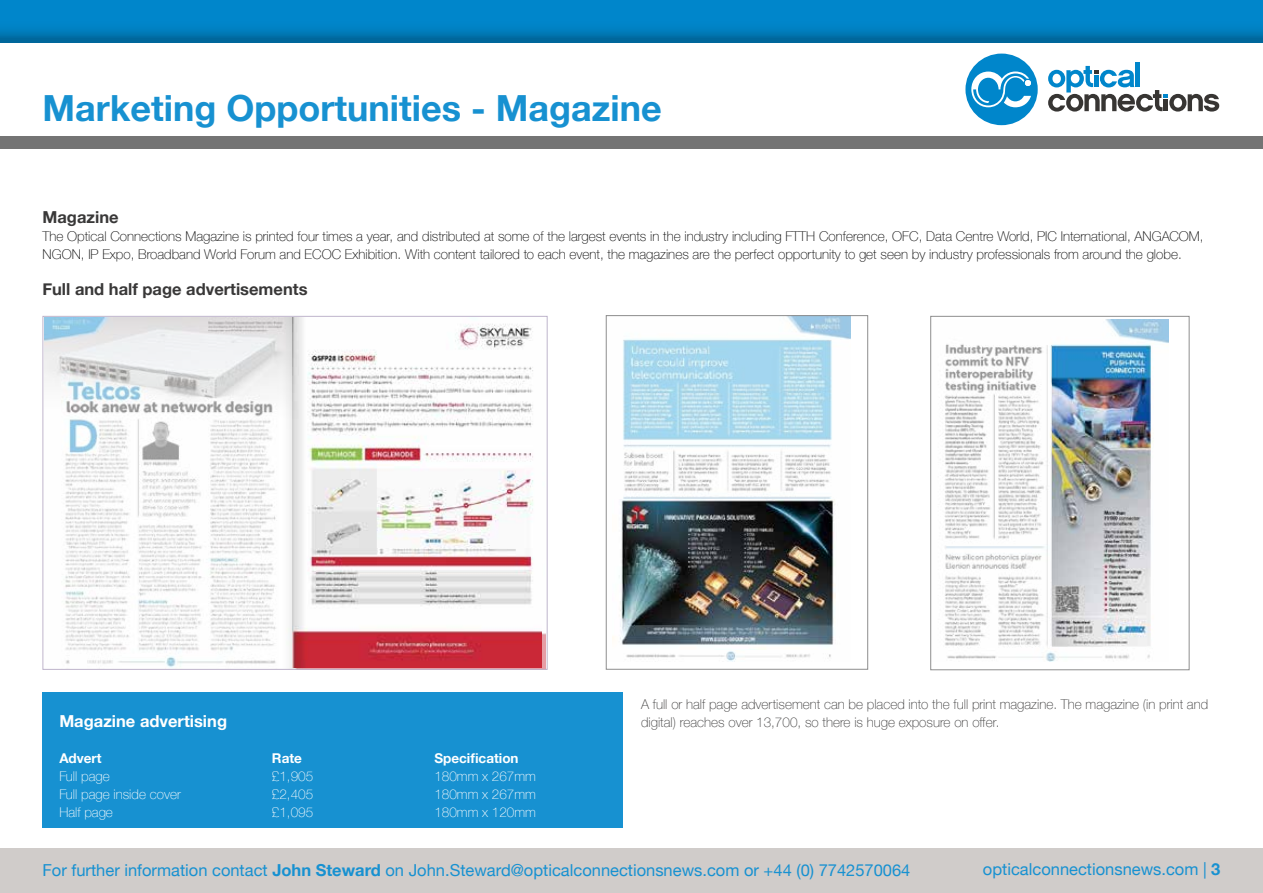
<style>
.page{position:relative;width:1263px;height:893px;background:#fff}
.page>*{position:absolute;margin:0;border:0;box-sizing:border-box;transform-origin:0 0}
.t1{font:700 36px "Helvetica Neue";color:#1791d1}
.t2{font:16.5px "Helvetica Neue";color:#1791d1}
.t3{font:700 16.5px "Helvetica Neue";color:#393838}
.t4{font:700 16.5px "Helvetica Neue";color:#fff}
.t5{font:100 13.5px/18px "Helvetica Neue";color:#000}
.t6{font:100 13.5px "Helvetica Neue";color:#393838}
.t7{font:100 13.5px "Helvetica Neue";color:#fff}
.t8{font:700 13.5px "Helvetica Neue";color:#fff}
.s1{font-weight:700}
</style>
<div class="page">
<div style="left:0;top:848px;width:1263px;height:45px;background:#d0ccca"></div>
<svg style="left:0;top:0;width:1263px;height:43px;background:#007ebf"></svg>
<div style="left:965px;top:54px;width:73px;height:71px;background:#0086cb;border-radius:50%"></div>
<svg style="left:971px;top:72px;width:60px;height:35px"></svg>
<div style="left:1135px;top:63px;width:5px;height:24px;background:#0086cb"></div>
<svg style="left:1048px;top:66px;width:171px;height:46px"></svg>
<div style="left:0;top:136px;width:1263px;height:13px;background:#747474"></div>
<div style="left:42px;top:693px;width:580px;height:135px;background:#1791d1"></div>
<img style="left:45px;top:318px;width:500px;height:350px">
<img style="left:293px;top:317px;width:249px;height:351px">
<img style="left:623px;top:317px;width:227px;height:344px">
<img style="left:612px;top:500px;width:223px;height:149px">
<img style="left:944px;top:320px;width:224px;height:342px">
<img style="left:1052px;top:345px;width:99px;height:301px">
<h1 class="t1" style="left:43px;top:80px;width:621px">Marketing Opportunities - Magazine</h1>
<p class="t3" style="left:43px;top:204px;width:78px">Magazine</p>
<p class="t5" style="left:43px;top:226px;width:1162px">The Optical Connections Magazine is printed four times a year, and distributed at some of the largest events in the industry including FTTH Conference, OFC, Data Centre World, PIC International, ANGACOM,<br>NGON, IP Expo, Broadband World Forum and ECOC Exhibition. With content tailored to each event, the magazines are the perfect opportunity to get seen by industry professionals from around the globe.</p>
<p class="t3" style="left:42px;top:276px;width:267px">Full and half page advertisements</p>
<p class="t6" style="left:641px;top:693px;width:569px">A full or half page advertisement can be placed into the full print magazine. The magazine (in print and</p>
<p class="t4" style="left:59px;top:708px;width:169px">Magazine advertising</p>
<p class="t6" style="left:641px;top:711px;width:360px">digital) reaches over 13,700, so there is huge exposure on offer.</p>
<p class="t8" style="left:59px;top:747px;width:44px">Advert</p>
<p class="t8" style="left:272px;top:747px;width:31px">Rate</p>
<p class="t8" style="left:434px;top:747px;width:86px">Specification</p>
<p class="t7" style="left:59px;top:765px;width:52px">Full page</p>
<p class="t7" style="left:272px;top:765px;width:43px">£1,905</p>
<p class="t7" style="left:434px;top:765px;width:103px">180mm x 267mm</p>
<p class="t7" style="left:59px;top:783px;width:123px">Full page inside cover</p>
<p class="t7" style="left:272px;top:783px;width:43px">£2,405</p>
<p class="t7" style="left:434px;top:783px;width:103px">180mm x 267mm</p>
<p class="t7" style="left:59px;top:801px;width:55px">Half page</p>
<p class="t7" style="left:272px;top:801px;width:43px">£1,095</p>
<p class="t7" style="left:434px;top:801px;width:103px">180mm x 120mm</p>
<p class="t2" style="left:43px;top:858px;width:869px">For further information contact <span class="s1">John Steward</span> on John.Steward@opticalconnectionsnews.com or +44 (0) 7742570064</p>
<p class="t2" style="left:983px;top:857px;width:239px">opticalconnectionsnews.com | <span class="s1">3</span></p>
</div>
